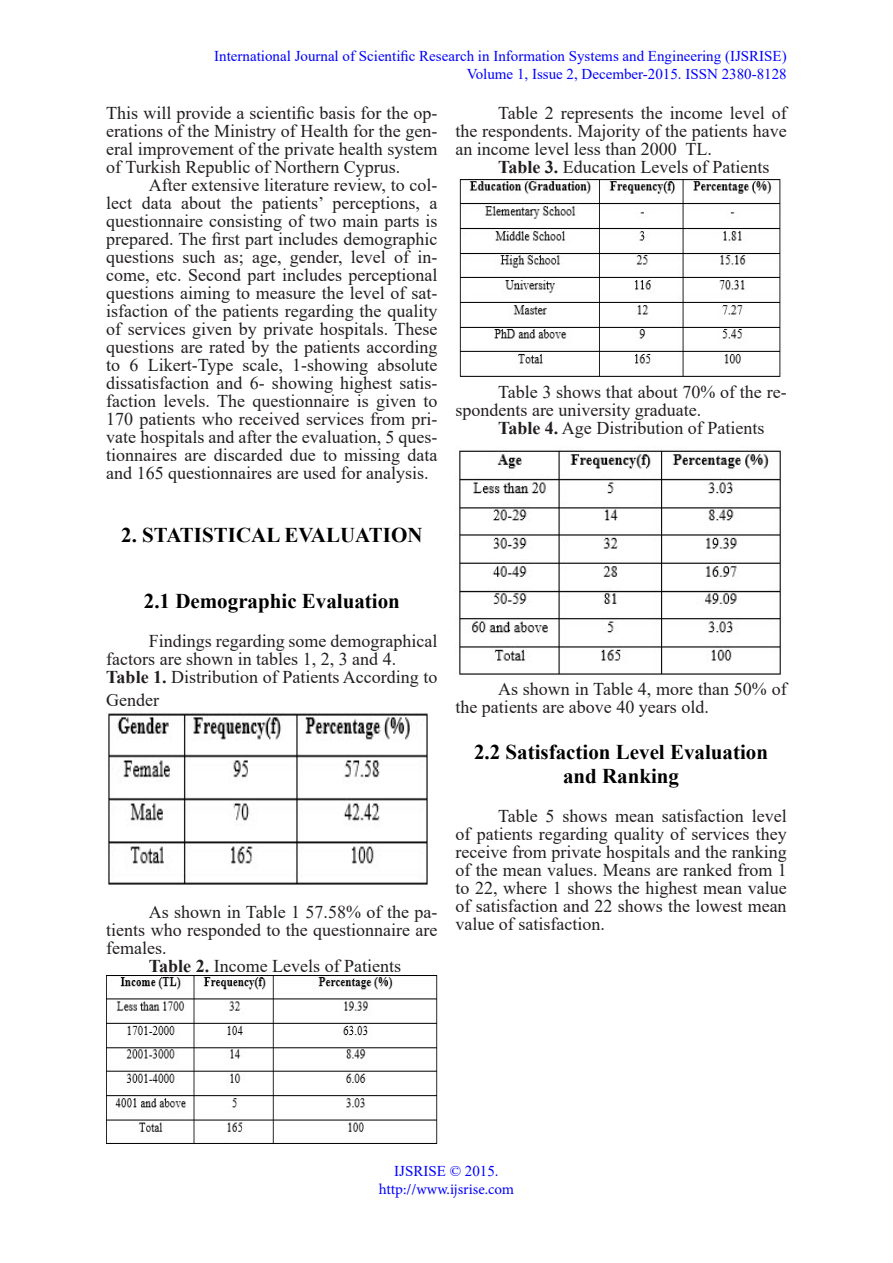
<style>
.page{position:relative;width:893px;height:1263px;background:#fff}
.page>*{position:absolute;margin:0;border:0;box-sizing:border-box;transform-origin:0 0}
.Subheading{font:700 21px/24.2px "Times New Roman";color:#000;text-align:center}
.TEXT_NOVI{font:18px/18px "Times New Roman";color:#231f20;text-align:justify}
.t1{font:15px/18px "Times New Roman";color:#00f;text-align:right}
.t2{font:15px "Minion Pro";color:#00f}
.s1{font-weight:700}
</style>
<div class="page">
<img style="left:106px;top:712px;width:322px;height:173px">
<img style="left:106px;top:976px;width:331px;height:168px">
<img style="left:459px;top:179px;width:322px;height:198px">
<img style="left:459px;top:450px;width:322px;height:225px">
<p class="t1" style="left:214px;top:46px;width:574px">International Journal of Scientific Research in Information Systems and Engineering (IJSRISE)<br>Volume 1, Issue 2, December-2015. ISSN 2380-8128</p>
<p class="TEXT_NOVI" style="left:106px;top:103px;width:333px">This will provide a scientific basis for the op&shy;erations of the Ministry of Health for the gen&shy;eral improvement of the private health system of Turkish Republic of Northern Cyprus.</p>
<p class="TEXT_NOVI" style="left:106px;top:175px;width:333px;text-indent:43px">After extensive literature review, to col&shy;lect data about the patients’ perceptions, a questionnaire consisting of two main parts is prepared. The first part includes demographic questions such as; age, gender, level of in&shy;come, etc. Second part includes perceptional questions aiming to measure the level of sat&shy;isfaction of the patients regarding the quality of services given by private hospitals. These questions are rated by the patients according to 6 Likert-Type scale, 1-showing absolute dissatisfaction and 6- showing highest satis&shy;faction levels. The questionnaire is given to 170 patients who received services from pri&shy;vate hospitals and after the evaluation, 5 ques&shy;tionnaires are discarded due to missing data and 165 questionnaires are used for analysis.</p>
<p class="Subheading" style="left:121px;top:522px;width:303px">2. STATISTICAL EVALUATION</p>
<p class="TEXT_NOVI" style="left:455px;top:103px;width:333px;text-indent:43px">Table 2 represents the income level of the respondents. Majority of the patients have an income level less than 2000 TL.</p>
<p class="TEXT_NOVI" style="left:498px;top:157px;width:273px"><span class="s1">Table 3.</span> Education Levels of Patients</p>
<p class="TEXT_NOVI" style="left:455px;top:383px;width:333px;text-indent:43px">Table 3 shows that about 70% of the re&shy;spondents are university graduate.</p>
<p class="TEXT_NOVI" style="left:498px;top:419px;width:268px"><span class="s1">Table 4.</span> Age Distribution of Patients</p>
<p class="Subheading" style="left:144px;top:588px;width:258px">2.1 Demographic Evaluation</p>
<p class="TEXT_NOVI" style="left:106px;top:632px;width:333px;text-indent:43px">Findings regarding some demographical factors are shown in tables 1, 2, 3 and 4.</p>
<p class="TEXT_NOVI" style="left:106px;top:666px;width:333px;line-height:22.5px"><span class="s1">Table 1.</span> Distribution of Patients According to<br>Gender</p>
<p class="TEXT_NOVI" style="left:106px;top:902px;width:333px;text-indent:43px">As shown in Table 1 57.58% of the pa&shy;tients who responded to the questionnaire are females.</p>
<p class="TEXT_NOVI" style="left:149px;top:956px;width:254px"><span class="s1">Table 2.</span> Income Levels of Patients</p>
<p class="TEXT_NOVI" style="left:455px;top:680px;width:333px;text-indent:43px">As shown in Table 4, more than 50% of the patients are above 40 years old.</p>
<p class="Subheading" style="left:474px;top:739px;width:296px">2.2 Satisfaction Level Evaluation and Ranking</p>
<p class="TEXT_NOVI" style="left:455px;top:807px;width:333px;text-indent:43px">Table 5 shows mean satisfaction level of patients regarding quality of services they receive from private hospitals and the ranking of the mean values. Means are ranked from 1 to 22, where 1 shows the highest mean value of satisfaction and 22 shows the lowest mean value of satisfaction.</p>
<p class="t1" style="left:394px;top:1161px;width:106px">IJSRISE © 2015.</p>
<p class="t2" style="left:379px;top:1179px;width:137px">http://www.ijsrise.com</p>
</div>
